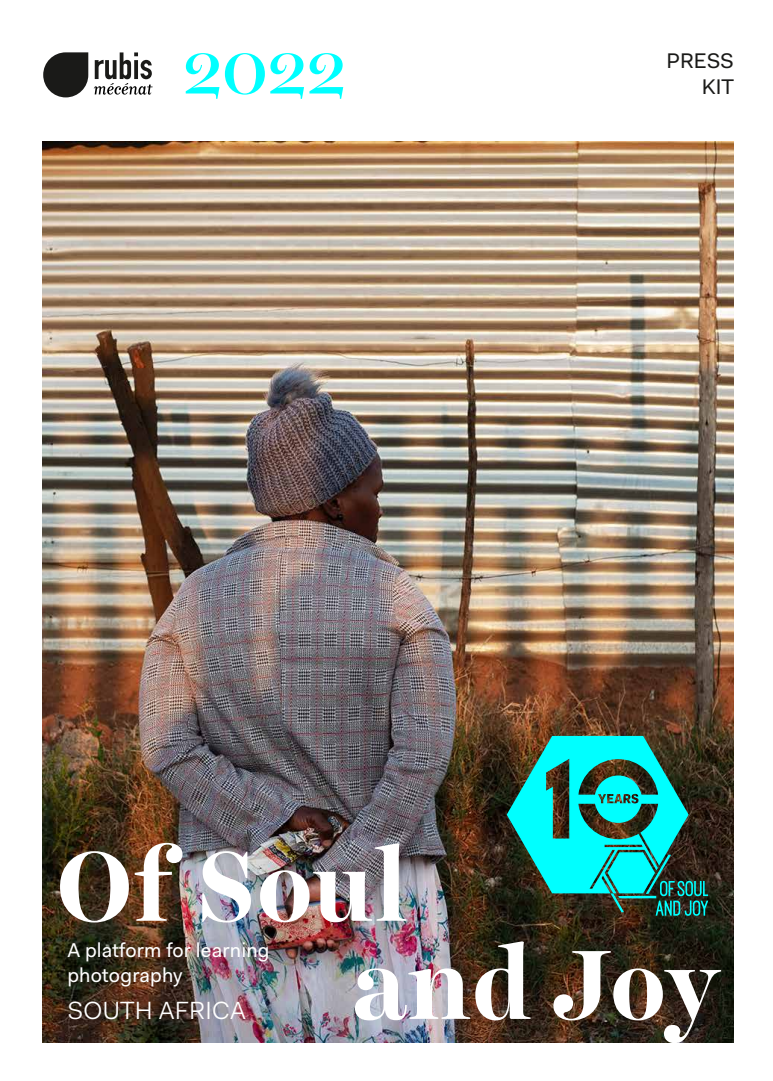
<style>
.page{position:relative;width:773px;height:1081px;background:#fff}
.page>*{position:absolute;margin:0;border:0;box-sizing:border-box;transform-origin:0 0}
.t1{font:700 100px/98.1px "Harriet Display";letter-spacing:.02em;color:#fff}
.t2{font:75px "Harriet Display";color:#0ff}
.t3{font:25px "Fakt Pro Blond";letter-spacing:.01em;color:#fff}
.t4{font:21.25px/26.2px "Fakt Pro";color:#1a1a18;text-align:right}
.t5{font:20px/25px "Fakt Pro";letter-spacing:.01em;color:#fff}
</style>
<div class="page">
<img style="left:43px;top:142px;width:690px;height:900px">
<svg style="left:43px;top:52px;width:45px;height:45px;background:#3f3f3d"></svg>
<svg style="left:94px;top:52px;width:59px;height:43px"></svg>
<svg style="left:506px;top:736px;width:202px;height:180px;background:#1d8d84"></svg>
<h2 class="t2" style="left:182px;top:15px;width:167px">2022</h2>
<p class="t4" style="left:666px;top:47px;width:69px">PRESS<br>KIT</p>
<h1 class="t1" style="left:352px;top:836px;width:369px;text-indent:-295px">Of Soul<br>and Joy</h1>
<p class="t5" style="left:67px;top:937px;width:204px">A platform for learning photography</p>
<p class="t3" style="left:67px;top:993px;width:180px">SOUTH AFRICA</p>
</div>
